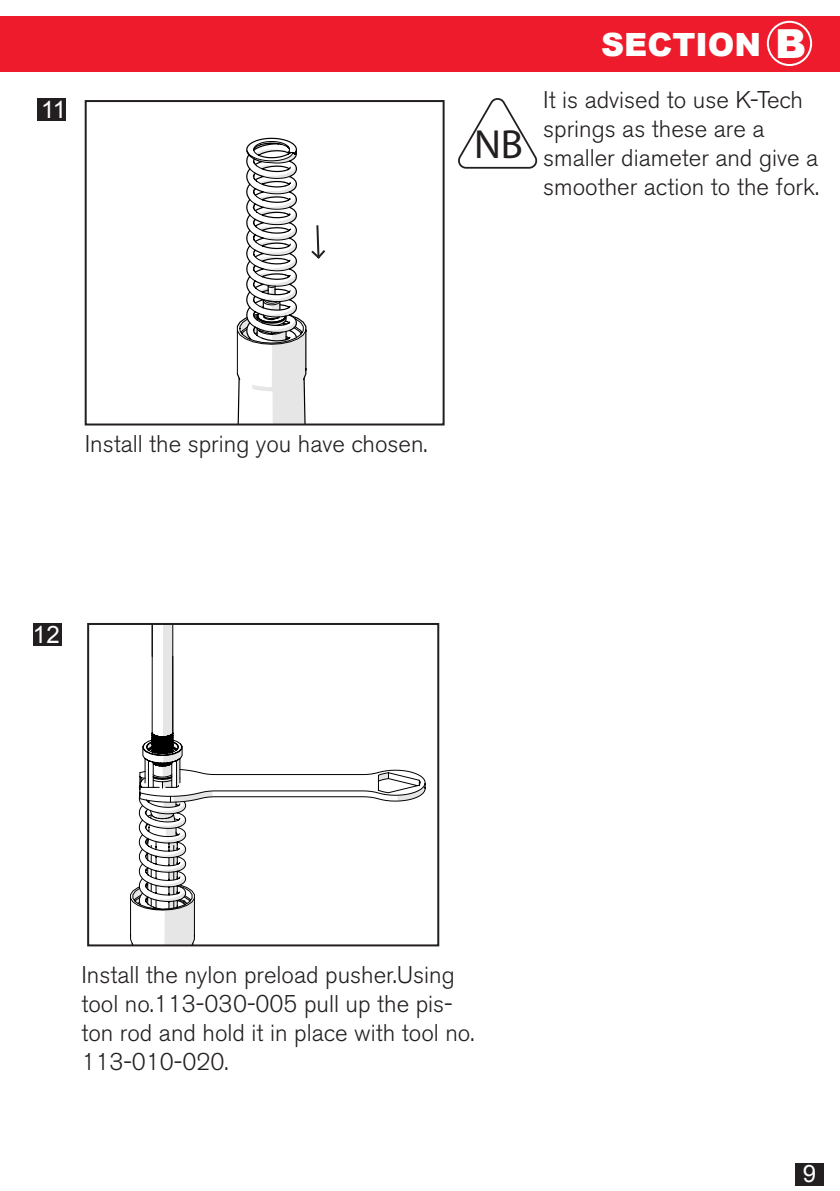
<style>
.page{position:relative;width:840px;height:1191px;background:#fff}
.page>*{position:absolute;margin:0;border:0;box-sizing:border-box;transform-origin:0 0}
.t1{font:40.8px "Myriad Pro";color:#231f20}
.t2{font:900 40px "Arial";color:#fff}
.t3{font:900 32px "Arial";color:#fff}
.t4{font:300 24px/28.8px "Akzidenz Grotesk BE";color:#231f20}
.t5{font:24px "Arial";color:#fff}
</style>
<div class="page">
<div style="left:794px;top:1163px;width:29px;height:22px;background:#231f20"></div>
<div style="left:37px;top:98px;width:29px;height:22px;background:#231f20"></div>
<div style="left:85px;top:100px;width:359px;height:325px;border:2px solid #231f20"></div>
<svg style="left:458px;top:98px;width:79px;height:71px"></svg>
<div style="left:33px;top:623px;width:28px;height:22px;background:#231f20"></div>
<svg style="left:130px;top:626px;width:296px;height:317px"></svg>
<div style="left:87px;top:623px;width:352px;height:323px;border:2px solid #231f20"></div>
<svg style="left:235px;top:137px;width:92px;height:287px"></svg>
<div style="left:0;top:16px;width:839px;height:56px;background:#ee1b2c"></div>
<div style="left:766px;top:21px;width:45px;height:45px;border:2px solid #fff;border-radius:50%"></div>
<p class="t5" style="left:41px;top:93px;width:26px">11</p>
<p class="t1" style="left:474px;top:119px;width:50px">NB</p>
<p class="t3" style="left:600px;top:21px;width:161px">SECTION</p>
<p class="t2" style="left:774px;top:14px;width:33px">B</p>
<p class="t4" style="left:543px;top:86px;width:277px">It is advised to use K-Tech springs as these are a smaller diameter and give a smoother action to the fork.</p>
<p class="t4" style="left:85px;top:429px;width:344px">Install the spring you have chosen.</p>
<p class="t5" style="left:33px;top:619px;width:28px">12</p>
<p class="t4" style="left:81px;top:961px;width:394px">Install the nylon preload pusher.Using tool no.113-030-005 pull up the pis&shy;ton rod and hold it in place with tool no.<br>113-010-020.</p>
<p class="t5" style="left:802px;top:1158px;width:15px">9</p>
</div>
